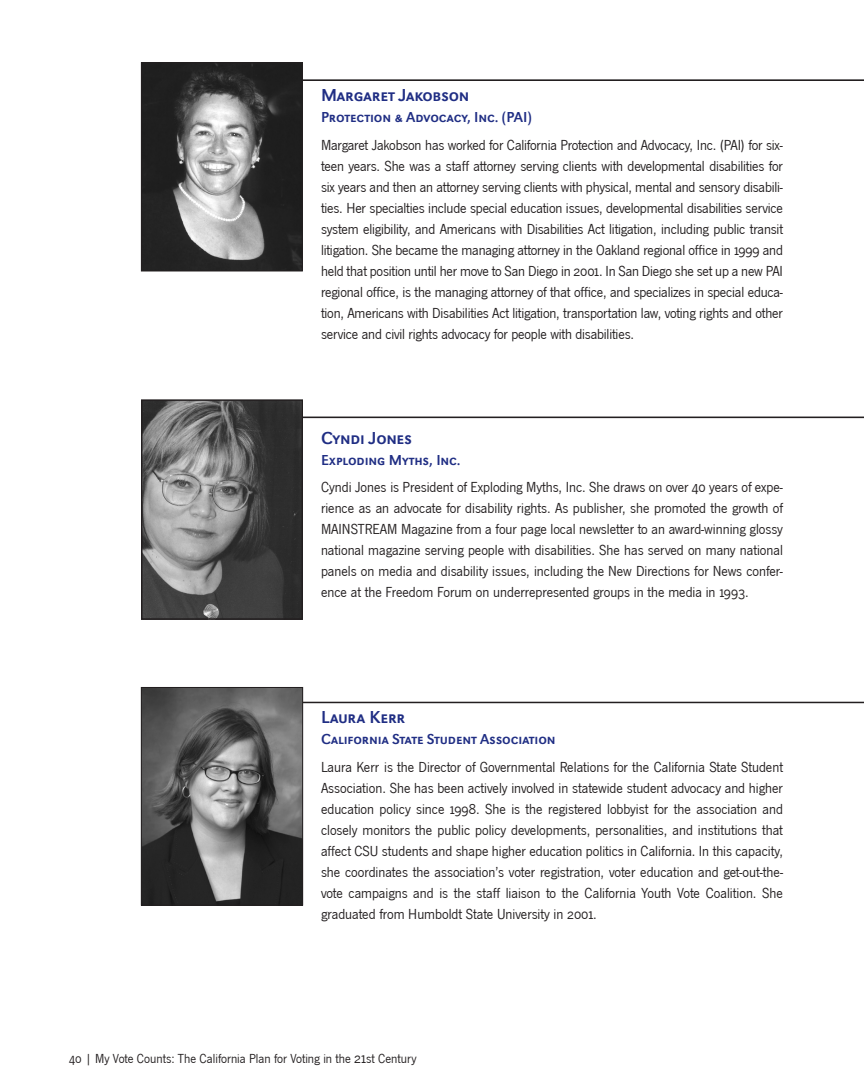
<style>
.page{position:relative;width:864px;height:1080px;background:#fff}
.page>*{position:absolute;margin:0;border:0;box-sizing:border-box;transform-origin:0 0}
.t1{font:18px "URW Grotesk SCT";letter-spacing:-.01em;color:#202e84}
.t2{font:15px/21px "News Got T";color:#231f20;text-align:justify}
.t3{font:15px "URW Grotesk SCT";letter-spacing:-.005em;color:#202e84}
.t4{font:13.5px "News Got T";color:#231f20}
.s1{font-family:"News Got SCT"}
.s2{font-family:"News Got SCT";font-size:15px}
</style>
<div class="page">
<hr style="left:279px;top:80px;width:585px;height:1px;background:#231f20">
<hr style="left:286px;top:417px;width:578px;height:1px;background:#231f20">
<hr style="left:285px;top:702px;width:579px;height:1px;background:#231f20">
<img style="left:144px;top:402px;width:156px;height:215px">
<div style="left:141px;top:399px;width:162px;height:221px;border:2px solid #231f20"></div>
<img style="left:143px;top:689px;width:158px;height:214px">
<div style="left:141px;top:687px;width:162px;height:218px;border:1px solid #231f20"></div>
<img style="left:143px;top:64px;width:158px;height:205px">
<div style="left:141px;top:62px;width:162px;height:209px;border:1px solid #231f20"></div>
<p class="t1" style="left:321px;top:85px;width:150px">Margaret Jakobson</p>
<p class="t3" style="left:321px;top:108px;width:212px">Protection &amp; Advocacy, Inc. (PAI)</p>
<p class="t2" style="left:321px;top:134px;width:464px">Margaret Jakobson has worked for California Protection and Advocacy, Inc. (PAI) for six&shy;teen years. She was a staff attorney serving clients with developmental disabilities for six years and then an attorney serving clients with physical, mental and sensory disabili&shy;ties. Her specialties include special education issues, developmental disabilities service system eligibility, and Americans with Disabilities Act litigation, including public transit litigation. She became the managing attorney in the Oakland regional office in <span class="s1">1999</span> and held that position until her move to San Diego in <span class="s1">2001</span>. In San Diego she set up a new PAI regional office, is the managing attorney of that office, and specializes in special educa&shy;tion, Americans with Disabilities Act litigation, transportation law, voting rights and other service and civil rights advocacy for people with disabilities.</p>
<p class="t1" style="left:321px;top:427px;width:92px">Cyndi Jones</p>
<p class="t3" style="left:321px;top:451px;width:141px">Exploding Myths, Inc.</p>
<p class="t2" style="left:321px;top:477px;width:464px">Cyndi Jones is President of Exploding Myths, Inc. She draws on over <span class="s1">40</span> years of expe&shy;rience as an advocate for disability rights. As publisher, she promoted the growth of MAINSTREAM Magazine from a four page local newsletter to an award-winning glossy national magazine serving people with disabilities. She has served on many national panels on media and disability issues, including the New Directions for News confer&shy;ence at the Freedom Forum on underrepresented groups in the media in <span class="s1">1993</span>.</p>
<p class="t1" style="left:321px;top:707px;width:86px">Laura Kerr</p>
<p class="t3" style="left:321px;top:731px;width:236px">California State Student Association</p>
<p class="t2" style="left:321px;top:757px;width:464px">Laura Kerr is the Director of Governmental Relations for the California State Student Association. She has been actively involved in statewide student advocacy and higher education policy since <span class="s1">1998</span>. She is the registered lobbyist for the association and closely monitors the public policy developments, personalities, and institutions that affect CSU students and shape higher education politics in California. In this capacity, she coordinates the association’s voter registration, voter education and get-out-the&shy;vote campaigns and is the staff liaison to the California Youth Vote Coalition. She graduated from Humboldt State University in <span class="s1">2001</span>.</p>
<p class="t4" style="left:69px;top:1051px;width:349px"><span class="s1">40</span> | My Vote Counts: The California Plan for Voting in the <span class="s2">21</span>st Century</p>
</div>
